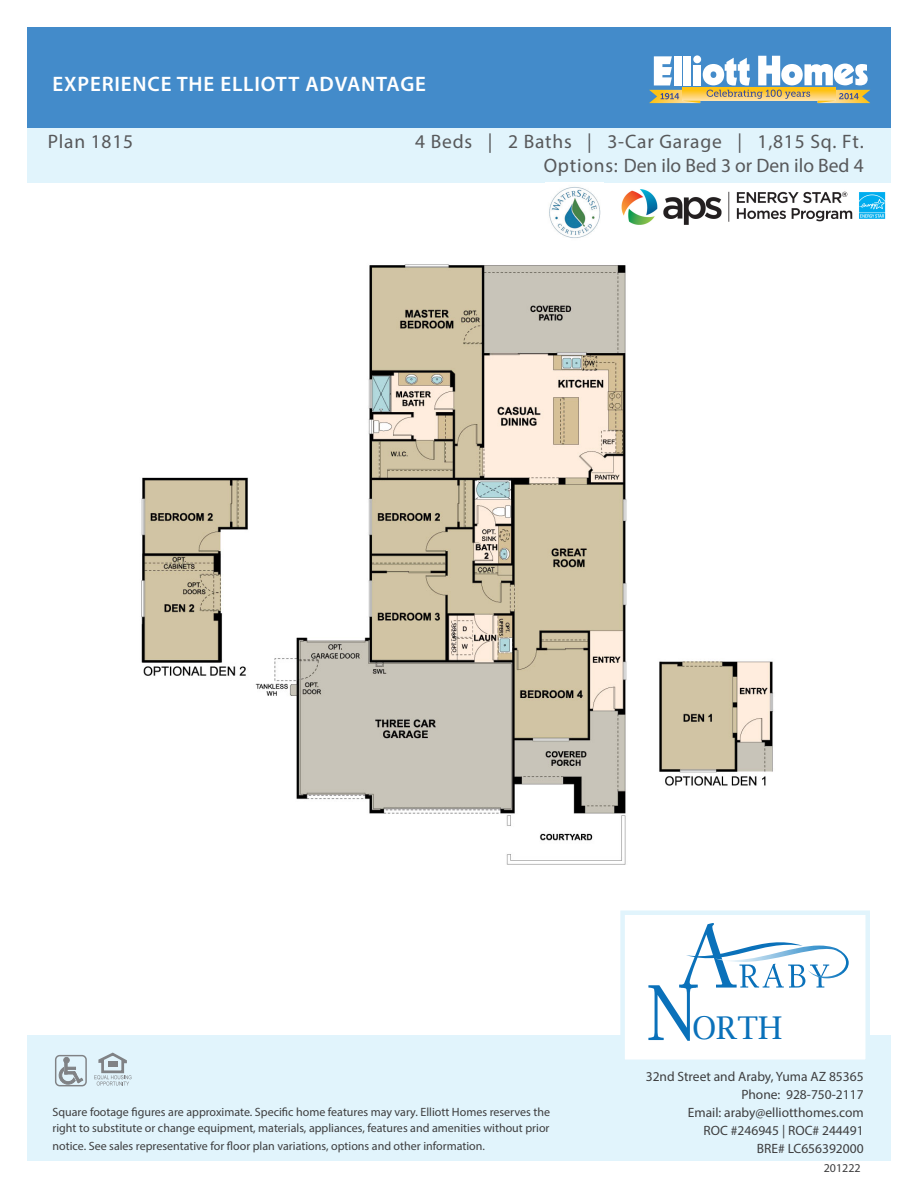
<style>
.page{position:relative;width:918px;height:1188px;background:#fff}
.page>*{position:absolute;margin:0;border:0;box-sizing:border-box;transform-origin:0 0}
.t1{font:75.75px "Lucida Bright";color:#0a71ba;scale:.9 1}
.t2{font:31.2px "Lucida Bright";color:#0a71ba}
.t3{font:600 21px "Myriad Pro";letter-spacing:.04em;color:#fff}
.t4{font:19.5px/23.4px "Myriad Pro";letter-spacing:.04em;color:#57585a;text-align:right}
.t5{font:13.5px/18px "Myriad Pro";color:#3e3e3f;text-align:right}
.t6{font:12px/16.5px "Myriad Pro";color:#3e3e3f}
</style>
<div class="page">
<div style="left:27px;top:1036px;width:864px;height:125px;background:#e1f4fc"></div>
<div style="left:620px;top:910px;width:250px;height:154px;background:#fff;border:4px solid #e1f4fc"></div>
<svg style="left:94px;top:1053px;width:38px;height:33px"></svg>
<div style="left:55px;top:1055px;width:32px;height:31px;border:1px solid #808285;border-radius:4px"></div>
<svg style="left:59px;top:1057px;width:24px;height:27px"></svg>
<div style="left:27px;top:127px;width:864px;height:56px;background:#e1f4fc"></div>
<div style="left:27px;top:27px;width:864px;height:100px;background:#438bca"></div>
<svg style="left:649px;top:56px;width:221px;height:47px"></svg>
<svg style="left:679px;top:923px;width:170px;height:65px"></svg>
<img style="left:141px;top:264px;width:633px;height:601px">
<img style="left:549px;top:187px;width:52px;height:51px">
<img style="left:621px;top:189px;width:265px;height:36px">
<h3 class="t3" style="left:52px;top:71px;width:375px">EXPERIENCE THE ELLIOTT ADVANTAGE</h3>
<p class="t4" style="left:48px;top:130px;width:87px">Plan 1815</p>
<p class="t4" style="left:415px;top:130px;width:450px">4 Beds | 2 Baths | 3-Car Garage | 1,815 Sq. Ft.<br>Options: Den ilo Bed 3 or Den ilo Bed 4</p>
<p class="t6" style="left:52px;top:1103px;width:499px">Square footage figures are approximate. Specific home features may vary. Elliott Homes reserves the right to substitute or change equipment, materials, appliances, features and amenities without prior</p>
<p class="t6" style="left:52px;top:1138px;width:434px">notice. See sales representative for floor plan variations, options and other information.</p>
<h1 class="t1" style="left:647px;top:970px;width:58px">N</h1>
<h2 class="t2" style="left:692px;top:1010px;width:92px">ORTH</h2>
<p class="t5" style="left:646px;top:1067px;width:219px">32nd Street and Araby, Yuma AZ 85365<br>Phone: 928-750-2117<br>Email: araby@elliotthomes.com<br>ROC #246945 | ROC# 244491<br>BRE# LC656392000</p>
<p class="t6" style="left:824px;top:1159px;width:38px">201222</p>
</div>
